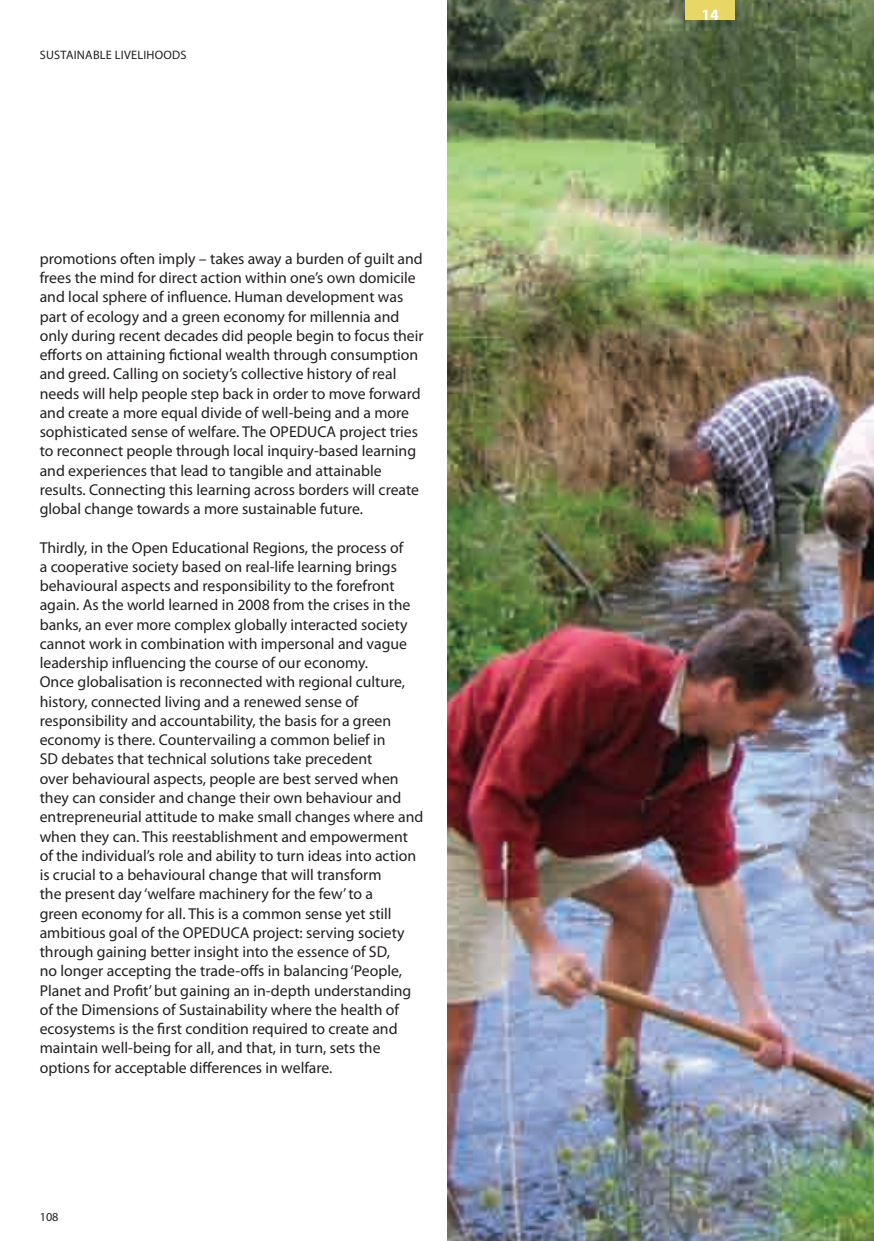
<style>
.page{position:relative;width:874px;height:1241px;background:#fff}
.page>*{position:absolute;margin:0;border:0;box-sizing:border-box;transform-origin:0 0}
.t1{font:15.75px/19.2px "Myriad Pro";color:#231f20}
.t2{font:700 15.75px "Myriad Pro";color:#fff}
.t3{font:12.25px "Myriad Pro";letter-spacing:.02em;color:#231f20}
</style>
<div class="page">
<img style="left:447px;top:0;width:426px;height:1240px">
<div style="left:685px;top:0;width:49px;height:20px;background:#e8d665"></div>
<p class="t3" style="left:40px;top:50px;width:148px">SUSTAINABLE LIVELIHOODS</p>
<p class="t1" style="left:40px;top:250px;width:385px">promotions often imply – takes away a burden of guilt and frees the mind for direct action within one’s own domicile and local sphere of influence. Human development was part of ecology and a green economy for millennia and only during recent decades did people begin to focus their efforts on attaining fictional wealth through consumption and greed. Calling on society’s collective history of real needs will help people step back in order to move forward and create a more equal divide of well-being and a more sophisticated sense of welfare. The OPEDUCA project tries to reconnect people through local inquiry-based learning and experiences that lead to tangible and attainable results. Connecting this learning across borders will create global change towards a more sustainable future.</p>
<p class="t1" style="left:40px;top:539px;width:385px">Thirdly, in the Open Educational Regions, the process of<br>a cooperative society based on real-life learning brings behavioural aspects and responsibility to the forefront again. As the world learned in 2008 from the crises in the banks, an ever more complex globally interacted society cannot work in combination with impersonal and vague leadership influencing the course of our economy.<br>Once globalisation is reconnected with regional culture, history, connected living and a renewed sense of responsibility and accountability, the basis for a green economy is there. Countervailing a common belief in<br>SD debates that technical solutions take precedent<br>over behavioural aspects, people are best served when they can consider and change their own behaviour and entrepreneurial attitude to make small changes where and when they can. This reestablishment and empowerment of the individual’s role and ability to turn ideas into action is crucial to a behavioural change that will transform<br>the present day ‘welfare machinery for the few’ to a<br>green economy for all. This is a common sense yet still ambitious goal of the OPEDUCA project: serving society through gaining better insight into the essence of SD,<br>no longer accepting the trade-offs in balancing ‘People, Planet and Profit’ but gaining an in-depth understanding of the Dimensions of Sustainability where the health of ecosystems is the first condition required to create and maintain well-being for all, and that, in turn, sets the options for acceptable differences in welfare.</p>
<p class="t3" style="left:40px;top:1211px;width:20px">108</p>
<p class="t2" style="left:701px;top:9px;width:19px">14</p>
</div>
